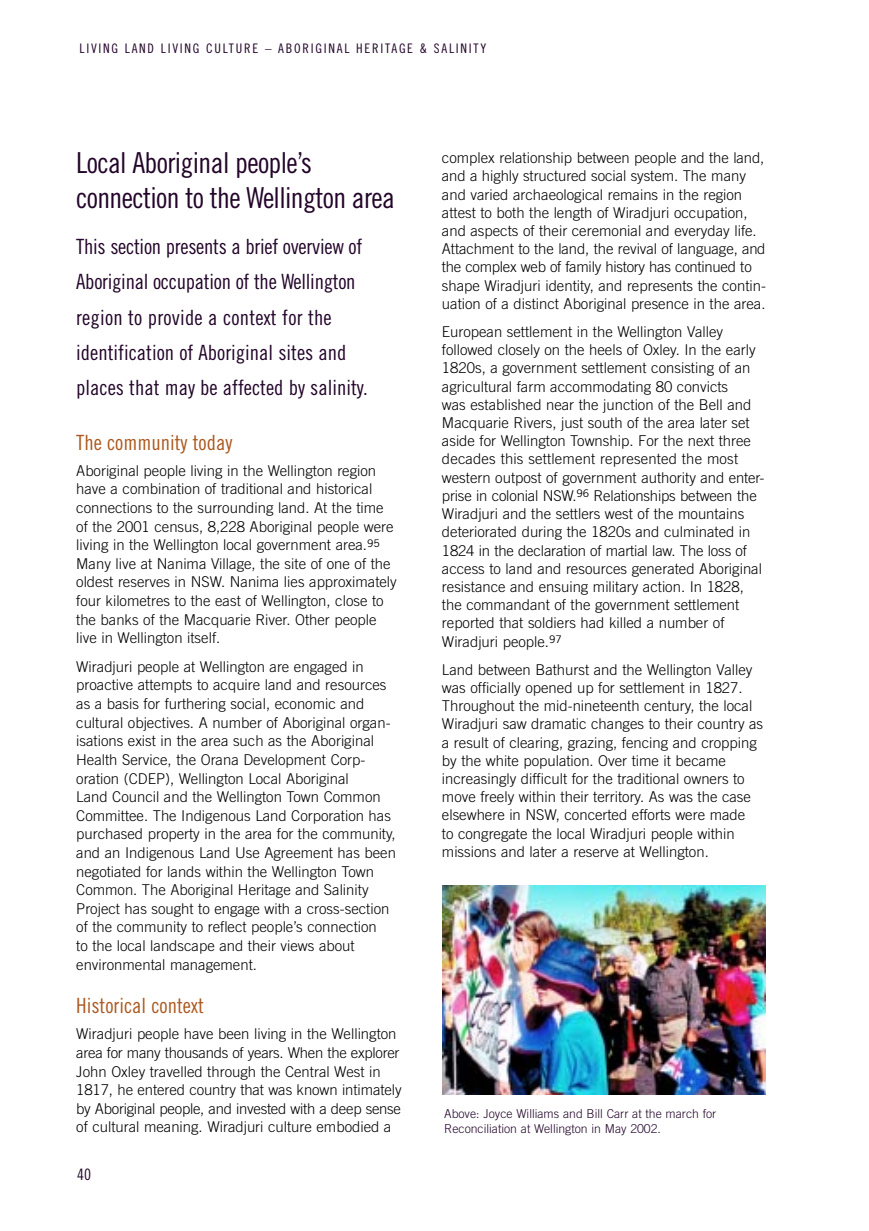
<style>
.page{position:relative;width:869px;height:1231px;background:#fff}
.page>*{position:absolute;margin:0;border:0;box-sizing:border-box;transform-origin:0 0}
.t1{font:28.88px/35px "Trade Gothic Cond Eighteen";letter-spacing:-.02em;color:#23052a}
.t2{font:21px/35.4px "Trade Gothic Cond Eighteen";color:#23052a}
.t3{font:21px "Trade Gothic Cond Eighteen";color:#ad5920}
.t4{font:15.75px "Trade Gothic Cond Eighteen";color:#23052a}
.t5{font:300 14.88px/18.2px "Trade Gothic";color:#000}
.t6{font:13.12px "Trade Gothic Cond Eighteen";letter-spacing:.135em;color:#23052a}
.t7{font:300 12.25px/14.7px "Trade Gothic";color:#23052a}
</style>
<div class="page">
<img style="left:442px;top:885px;width:322px;height:209px">
<p class="t6" style="left:79px;top:43px;width:408px">LIVING LAND LIVING CULTURE – ABORIGINAL HERITAGE &amp; SALINITY</p>
<h1 class="t1" style="left:76px;top:148px;width:320px">Local Aboriginal people’s connection to the Wellington area</h1>
<h2 class="t2" style="left:76px;top:230px;width:293px">This section presents a brief overview of Aboriginal occupation of the Wellington region to provide a context for the identification of Aboriginal sites and places that may be affected by salinity.</h2>
<h2 class="t3" style="left:76px;top:434px;width:158px">The community today</h2>
<p class="t5" style="left:76px;top:462px;width:322px">Aboriginal people living in the Wellington region have a combination of traditional and historical connections to the surrounding land. At the time of the 2001 census, 8,228 Aboriginal people were living in the Wellington local government area.<sup>95<br></sup>Many live at Nanima Village, the site of one of the oldest reserves in NSW. Nanima lies approximately four kilometres to the east of Wellington, close to the banks of the Macquarie River. Other people live in Wellington itself.</p>
<p class="t5" style="left:76px;top:658px;width:321px">Wiradjuri people at Wellington are engaged in proactive attempts to acquire land and resources as a basis for furthering social, economic and cultural objectives. A number of Aboriginal organ&shy;isations exist in the area such as the Aboriginal Health Service, the Orana Development Corp&shy;oration (CDEP), Wellington Local Aboriginal<br>Land Council and the Wellington Town Common Committee. The Indigenous Land Corporation has purchased property in the area for the community, and an Indigenous Land Use Agreement has been negotiated for lands within the Wellington Town Common. The Aboriginal Heritage and Salinity Project has sought to engage with a cross-section of the community to reflect people’s connection<br>to the local landscape and their views about environmental management.</p>
<h2 class="t3" style="left:76px;top:998px;width:129px">Historical context</h2>
<p class="t5" style="left:76px;top:1025px;width:327px">Wiradjuri people have been living in the Wellington area for many thousands of years. When the explorer John Oxley travelled through the Central West in 1817, he entered country that was known intimately by Aboriginal people, and invested with a deep sense of cultural meaning. Wiradjuri culture embodied a</p>
<p class="t4" style="left:77px;top:1167px;width:15px">40</p>
<p class="t5" style="left:441px;top:150px;width:325px">complex relationship between people and the land, and a highly structured social system. The many and varied archaeological remains in the region attest to both the length of Wiradjuri occupation, and aspects of their ceremonial and everyday life.<br>Attachment to the land, the revival of language, and the complex web of family history has continued to shape Wiradjuri identity, and represents the contin&shy;uation of a distinct Aboriginal presence in the area.</p>
<p class="t5" style="left:441px;top:324px;width:324px">European settlement in the Wellington Valley followed closely on the heels of Oxley. In the early 1820s, a government settlement consisting of an agricultural farm accommodating 80 convicts<br>was established near the junction of the Bell and Macquarie Rivers, just south of the area later set aside for Wellington Township. For the next three decades this settlement represented the most western outpost of government authority and enter&shy;prise in colonial NSW.<sup>96</sup> Relationships between the Wiradjuri and the settlers west of the mountains deteriorated during the 1820s and culminated in 1824 in the declaration of martial law. The loss of access to land and resources generated Aboriginal resistance and ensuing military action. In 1828, the commandant of the government settlement reported that soldiers had killed a number of Wiradjuri people.<sup>97</sup></p>
<p class="t5" style="left:441px;top:661px;width:322px">Land between Bathurst and the Wellington Valley was officially opened up for settlement in 1827.<br>Throughout the mid-nineteenth century, the local Wiradjuri saw dramatic changes to their country as a result of clearing, grazing, fencing and cropping by the white population. Over time it became increasingly difficult for the traditional owners to move freely within their territory. As was the case elsewhere in NSW, concerted efforts were made<br>to congregate the local Wiradjuri people within missions and later a reserve at Wellington.</p>
<p class="t7" style="left:444px;top:1107px;width:273px">Above: Joyce Williams and Bill Carr at the march for<br>Reconciliation at Wellington in May 2002.</p>
</div>
